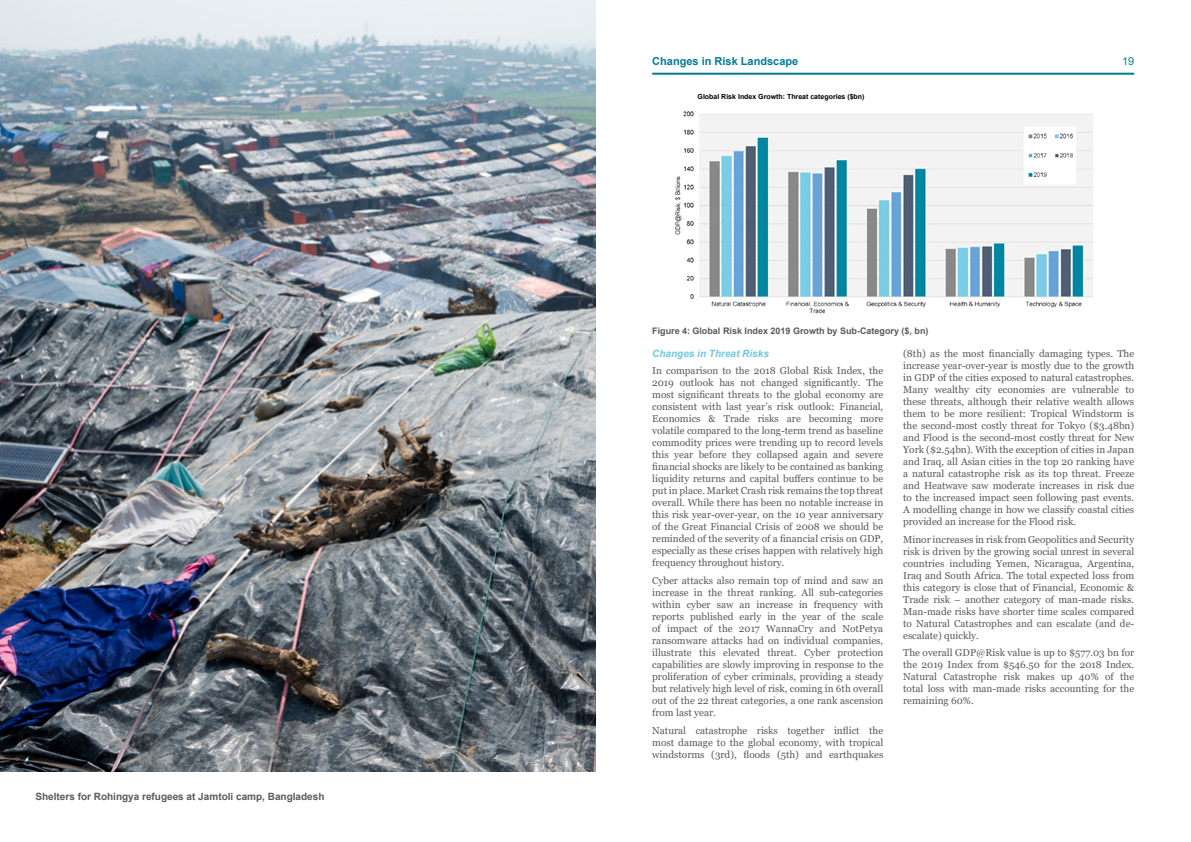
<style>
.page{position:relative;width:1191px;height:842px;background:#fff}
.page>*{position:absolute;margin:0;border:0;box-sizing:border-box;transform-origin:0 0}
.t1{font:700 11px "Arial";color:#007c97}
.t2{font:11px "Arial";color:#007c97}
.t3{font:10px/12px "Georgia";color:#5a5a5a;text-align:justify}
.t4{font:700 10px "Arial";color:#5a5a5a}
.t5{font:italic 700 10px "Arial";color:#6ec8e2}
.t6{font:700 9px "Arial";color:#5a5a5a}
.t7{font:700 7px "Arial";color:#000}
</style>
<div class="page">
<hr style="left:652px;top:73px;width:482px;height:2px;background:#007c97">
<img style="left:0;top:0;width:595px;height:771px">
<img style="left:675px;top:111px;width:418px;height:203px">
<p class="t4" style="left:35px;top:789px;width:290px">Shelters for Rohingya refugees at Jamtoli camp, Bangladesh</p>
<p class="t1" style="left:652px;top:53px;width:148px">Changes in Risk Landscape</p>
<p class="t7" style="left:697px;top:91px;width:168px">Global Risk Index Growth: Threat categories ($bn)</p>
<p class="t6" style="left:652px;top:324px;width:278px">Figure 4: Global Risk Index 2019 Growth by Sub-Category ($, bn)</p>
<p class="t2" style="left:1122px;top:53px;width:14px">19</p>
<p class="t5" style="left:652px;top:346px;width:118px">Changes in Threat Risks</p>
<p class="t3" style="left:652px;top:365px;width:233px">In comparison to the 2018 Global Risk Index, the 2019 outlook has not changed significantly. The most significant threats to the global economy are consistent with last year’s risk outlook: Financial, Economics &amp; Trade risks are becoming more volatile compared to the long-term trend as baseline commodity prices were trending up to record levels this year before they collapsed again and severe financial shocks are likely to be contained as banking liquidity returns and capital buffers continue to be put in place. Market Crash risk remains the top threat overall. While there has been no notable increase in this risk year-over-year, on the 10 year anniversary of the Great Financial Crisis of 2008 we should be reminded of the severity of a financial crisis on GDP, especially as these crises happen with relatively high frequency throughout history.</p>
<p class="t3" style="left:652px;top:575px;width:233px">Cyber attacks also remain top of mind and saw an increase in the threat ranking. All sub-categories within cyber saw an increase in frequency with reports published early in the year of the scale of impact of the 2017 WannaCry and NotPetya ransomware attacks had on individual companies, illustrate this elevated threat. Cyber protection capabilities are slowly improving in response to the proliferation of cyber criminals, providing a steady but relatively high level of risk, coming in 6th overall out of the 22 threat categories, a one rank ascension from last year.</p>
<p class="t3" style="left:652px;top:724px;width:233px">Natural catastrophe risks together inflict the most damage to the global economy, with tropical windstorms (3rd), floods (5th) and earthquakes</p>
<p class="t3" style="left:903px;top:348px;width:233px">(8th) as the most financially damaging types. The increase year-over-year is mostly due to the growth in GDP of the cities exposed to natural catastrophes.<br>Many wealthy city economies are vulnerable to these threats, although their relative wealth allows them to be more resilient: Tropical Windstorm is the second-most costly threat for Tokyo ($3.48bn) and Flood is the second-most costly threat for New York ($2.54bn). With the exception of cities in Japan and Iraq, all Asian cities in the top 20 ranking have a natural catastrophe risk as its top threat. Freeze and Heatwave saw moderate increases in risk due to the increased impact seen following past events.<br>A modelling change in how we classify coastal cities provided an increase for the Flood risk.</p>
<p class="t3" style="left:903px;top:533px;width:233px">Minor increases in risk from Geopolitics and Security risk is driven by the growing social unrest in several countries including Yemen, Nicaragua, Argentina, Iraq and South Africa. The total expected loss from this category is close that of Financial, Economic &amp; Trade risk – another category of man-made risks.<br>Man-made risks have shorter time scales compared to Natural Catastrophes and can escalate (and de&shy;escalate) quickly.</p>
<p class="t3" style="left:903px;top:647px;width:233px">The overall GDP@Risk value is up to $577.03 bn for the 2019 Index from $546.50 for the 2018 Index.<br>Natural Catastrophe risk makes up 40% of the total loss with man-made risks accounting for the remaining 60%.</p>
</div>
